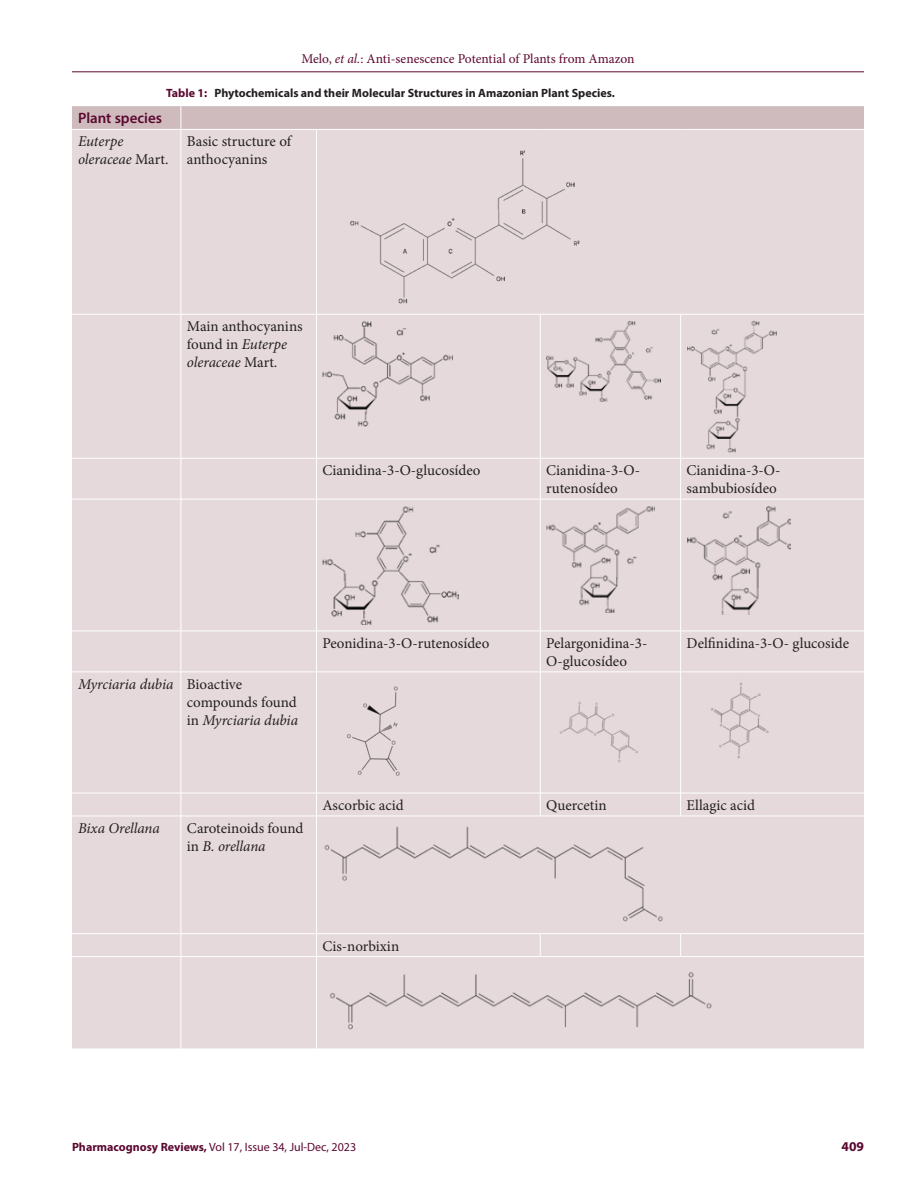
<style>
.page{position:relative;width:918px;height:1188px;background:#fff}
.page>*{position:absolute;margin:0;border:0;box-sizing:border-box;transform-origin:0 0}
.Table_Body{font:15px/18px "Minion Pro";color:#231f20}
.Table_Body-2{font:italic 15px/18px "Minion Pro";letter-spacing:-.005em;color:#231f20}
.Table_Header{font:600 15px "Myriad Pro";color:#5b0830}
.t1{font:13.5px "Minion Pro";letter-spacing:-.005em;color:#5b0830}
.t2{font:700 13.5px "Myriad Pro";color:#5b0830}
.Table_Caption{font:700 12px "Myriad Pro";color:#231f20}
.t3{font:12px "Myriad Pro";color:#5b0830}
.s1{font-style:italic}
.s2{color:#5b0830}
.s3{font-style:normal}
.s4{font-weight:700}
</style>
<div class="page">
<hr style="left:72px;top:72px;width:792px;height:1px;background:#5b0830">
<div style="left:72px;top:130px;width:792px;height:919px;background:#e5d9db"></div>
<div style="left:72px;top:106px;width:792px;height:23px;background:#cfbabd"></div>
<hr style="left:181px;top:130px;width:1px;height:184px;background:#fff">
<hr style="left:316px;top:130px;width:1px;height:184px;background:#fff">
<hr style="left:72px;top:314px;width:109px;height:1px;background:#fff">
<hr style="left:181px;top:314px;width:135px;height:1px;background:#fff">
<hr style="left:181px;top:314px;width:1px;height:144px;background:#fff">
<hr style="left:316px;top:314px;width:224px;height:1px;background:#fff">
<hr style="left:316px;top:314px;width:1px;height:144px;background:#fff">
<hr style="left:540px;top:314px;width:141px;height:1px;background:#fff">
<hr style="left:540px;top:314px;width:1px;height:144px;background:#fff">
<hr style="left:681px;top:314px;width:183px;height:1px;background:#fff">
<hr style="left:680px;top:314px;width:1px;height:144px;background:#fff">
<hr style="left:72px;top:458px;width:109px;height:1px;background:#fff">
<hr style="left:181px;top:458px;width:135px;height:1px;background:#fff">
<hr style="left:181px;top:458px;width:1px;height:41px;background:#fff">
<hr style="left:316px;top:458px;width:224px;height:1px;background:#fff">
<hr style="left:316px;top:458px;width:1px;height:41px;background:#fff">
<hr style="left:540px;top:458px;width:141px;height:1px;background:#fff">
<hr style="left:540px;top:458px;width:1px;height:41px;background:#fff">
<hr style="left:681px;top:458px;width:183px;height:1px;background:#fff">
<hr style="left:680px;top:458px;width:1px;height:41px;background:#fff">
<hr style="left:72px;top:499px;width:109px;height:1px;background:#fff">
<hr style="left:181px;top:499px;width:135px;height:1px;background:#fff">
<hr style="left:181px;top:499px;width:1px;height:132px;background:#fff">
<hr style="left:316px;top:499px;width:224px;height:1px;background:#fff">
<hr style="left:316px;top:499px;width:1px;height:132px;background:#fff">
<hr style="left:540px;top:499px;width:141px;height:1px;background:#fff">
<hr style="left:540px;top:499px;width:1px;height:132px;background:#fff">
<hr style="left:681px;top:499px;width:183px;height:1px;background:#fff">
<hr style="left:680px;top:499px;width:1px;height:132px;background:#fff">
<hr style="left:72px;top:631px;width:109px;height:1px;background:#fff">
<hr style="left:181px;top:631px;width:135px;height:1px;background:#fff">
<hr style="left:181px;top:631px;width:1px;height:41px;background:#fff">
<hr style="left:316px;top:631px;width:224px;height:1px;background:#fff">
<hr style="left:316px;top:631px;width:1px;height:41px;background:#fff">
<hr style="left:540px;top:631px;width:141px;height:1px;background:#fff">
<hr style="left:540px;top:631px;width:1px;height:41px;background:#fff">
<hr style="left:681px;top:631px;width:183px;height:1px;background:#fff">
<hr style="left:680px;top:631px;width:1px;height:41px;background:#fff">
<hr style="left:72px;top:672px;width:109px;height:1px;background:#fff">
<hr style="left:181px;top:672px;width:135px;height:1px;background:#fff">
<hr style="left:181px;top:672px;width:1px;height:121px;background:#fff">
<hr style="left:316px;top:672px;width:224px;height:1px;background:#fff">
<hr style="left:316px;top:672px;width:1px;height:121px;background:#fff">
<hr style="left:540px;top:672px;width:141px;height:1px;background:#fff">
<hr style="left:540px;top:672px;width:1px;height:121px;background:#fff">
<hr style="left:681px;top:672px;width:183px;height:1px;background:#fff">
<hr style="left:680px;top:672px;width:1px;height:121px;background:#fff">
<hr style="left:72px;top:793px;width:109px;height:1px;background:#fff">
<hr style="left:181px;top:793px;width:135px;height:1px;background:#fff">
<svg style="left:181px;top:793px;width:1px;height:23px"></svg>
<hr style="left:316px;top:793px;width:224px;height:1px;background:#fff">
<svg style="left:316px;top:794px;width:1px;height:22px"></svg>
<hr style="left:540px;top:793px;width:141px;height:1px;background:#fff">
<svg style="left:540px;top:794px;width:1px;height:22px"></svg>
<hr style="left:681px;top:793px;width:183px;height:1px;background:#fff">
<svg style="left:680px;top:794px;width:1px;height:22px"></svg>
<hr style="left:72px;top:816px;width:109px;height:1px;background:#fff">
<hr style="left:181px;top:816px;width:135px;height:1px;background:#fff">
<hr style="left:181px;top:816px;width:1px;height:118px;background:#fff">
<hr style="left:316px;top:816px;width:224px;height:1px;background:#fff">
<hr style="left:316px;top:816px;width:1px;height:118px;background:#fff">
<hr style="left:540px;top:816px;width:141px;height:1px;background:#fff">
<hr style="left:681px;top:816px;width:183px;height:1px;background:#fff">
<hr style="left:72px;top:933px;width:109px;height:1px;background:#fff">
<hr style="left:181px;top:933px;width:135px;height:1px;background:#fff">
<svg style="left:181px;top:934px;width:1px;height:22px"></svg>
<hr style="left:316px;top:933px;width:224px;height:1px;background:#fff">
<svg style="left:316px;top:934px;width:1px;height:22px"></svg>
<hr style="left:540px;top:933px;width:141px;height:1px;background:#fff">
<svg style="left:540px;top:934px;width:1px;height:22px"></svg>
<hr style="left:681px;top:933px;width:183px;height:1px;background:#fff">
<svg style="left:680px;top:934px;width:1px;height:22px"></svg>
<hr style="left:72px;top:956px;width:109px;height:1px;background:#fff">
<hr style="left:181px;top:956px;width:135px;height:1px;background:#fff">
<hr style="left:181px;top:957px;width:1px;height:92px;background:#fff">
<hr style="left:316px;top:956px;width:224px;height:1px;background:#fff">
<hr style="left:316px;top:957px;width:1px;height:92px;background:#fff">
<hr style="left:540px;top:956px;width:141px;height:1px;background:#fff">
<hr style="left:681px;top:956px;width:183px;height:1px;background:#fff">
<div style="left:323px;top:136px;width:264px;height:172px;background:#e5d9db"></div>
<img style="left:323px;top:321px;width:129px;height:105px">
<img style="left:547px;top:321px;width:113px;height:80px">
<img style="left:687px;top:321px;width:89px;height:131px">
<img style="left:323px;top:506px;width:136px;height:119px">
<img style="left:547px;top:506px;width:108px;height:107px">
<img style="left:687px;top:506px;width:104px;height:108px">
<div style="left:323px;top:678px;width:111px;height:104px;background:#e5d9db"></div>
<div style="left:547px;top:678px;width:104px;height:109px;background:#e5d9db"></div>
<img style="left:687px;top:678px;width:105px;height:89px">
<div style="left:323px;top:822px;width:340px;height:106px;background:#e5d9db"></div>
<div style="left:323px;top:963px;width:395px;height:80px;background:#e5d9db"></div>
<p class="t1" style="left:301px;top:50px;width:335px">Melo, <span class="s1">et al.</span>: Anti-senescence Potential of Plants from Amazon</p>
<p class="Table_Caption" style="left:166px;top:85px;width:450px"><span class="s2">Table 1:</span> Phytochemicals and their Molecular Structures in Amazonian Plant Species.</p>
<p class="Table_Header" style="left:78px;top:109px;width:86px">Plant species</p>
<p class="Table_Body-2" style="left:78px;top:132px;width:92px">Euterpe oleraceae <span class="s3">Mart.</span></p>
<p class="Table_Body" style="left:187px;top:133px;width:106px">Basic structure of anthocyanins</p>
<p class="Table_Body" style="left:187px;top:317px;width:117px">Main anthocyanins found in <span class="s1">Euterpe oleraceae</span> Mart.</p>
<p class="Table_Body" style="left:322px;top:461px;width:160px">Cianidina-3-O-glucosídeo</p>
<p class="Table_Body" style="left:546px;top:461px;width:95px">Cianidina-3-O&shy;rutenosídeo</p>
<p class="Table_Body" style="left:687px;top:461px;width:95px">Cianidina-3-O&shy;sambubiosídeo</p>
<p class="Table_Body-2" style="left:78px;top:675px;width:97px">Myrciaria dubia</p>
<p class="Table_Body" style="left:187px;top:675px;width:113px">Bioactive compounds found in <span class="s1">Myrciaria dubia</span></p>
<p class="Table_Body" style="left:322px;top:634px;width:168px">Peonidina-3-O-rutenosídeo</p>
<p class="Table_Body" style="left:546px;top:634px;width:103px">Pelargonidina-3-<br>O-glucosídeo</p>
<p class="Table_Body" style="left:687px;top:634px;width:164px">Delfinidina-3-O- glucoside</p>
<p class="Table_Body-2" style="left:78px;top:819px;width:83px">Bixa Orellana</p>
<p class="Table_Body" style="left:187px;top:819px;width:118px">Caroteinoids found in <span class="s1">B. orellana</span></p>
<p class="Table_Body" style="left:322px;top:796px;width:83px">Ascorbic acid</p>
<p class="Table_Body" style="left:546px;top:796px;width:62px">Quercetin</p>
<p class="Table_Body" style="left:687px;top:796px;width:70px">Ellagic acid</p>
<p class="Table_Body" style="left:322px;top:937px;width:78px">Cis-norbixin</p>
<p class="t3" style="left:72px;top:1139px;width:286px"><span class="s4">Pharmacognosy Reviews,</span> Vol 17, Issue 34, Jul-Dec, 2023</p>
<p class="t2" style="left:842px;top:1137px;width:24px">409</p>
</div>
